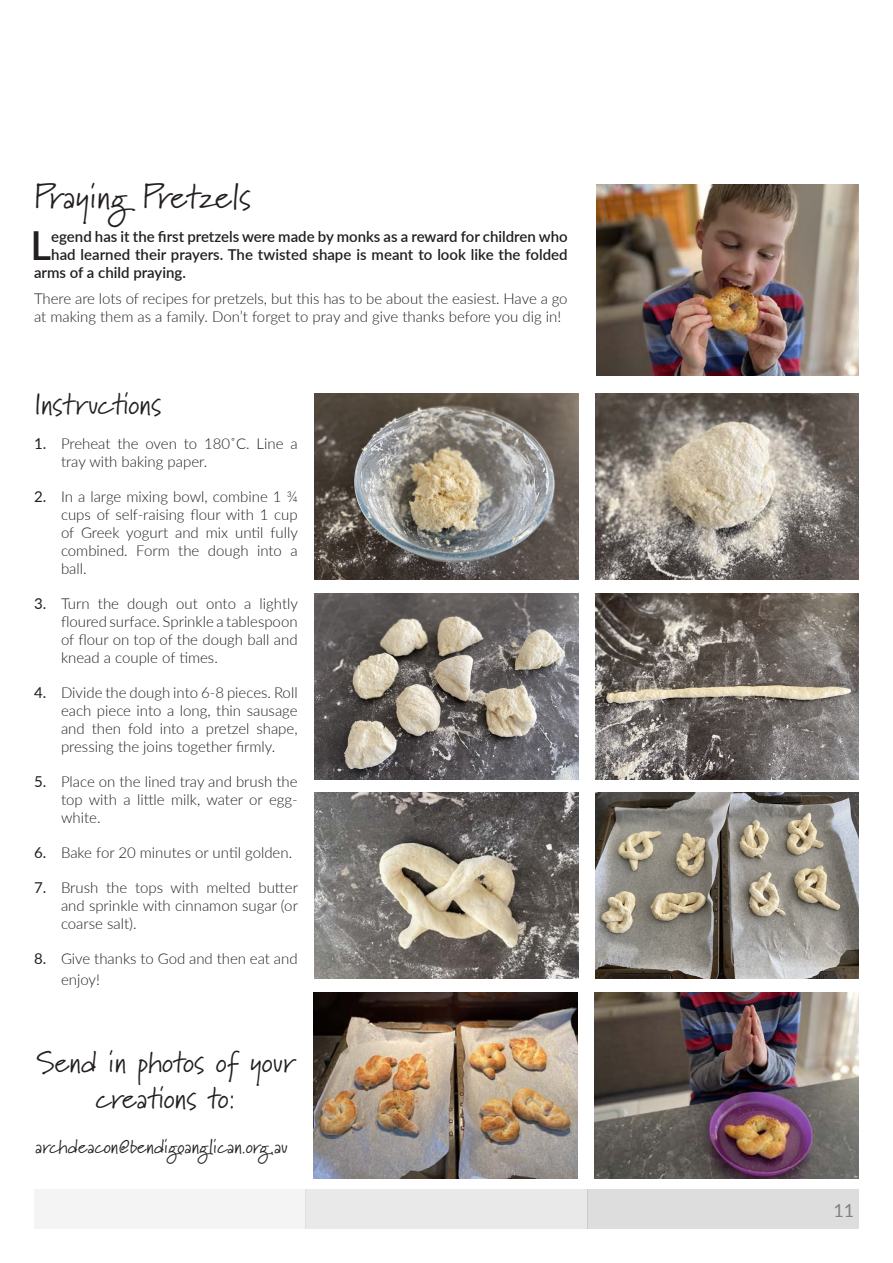
<style>
.page{position:relative;width:893px;height:1263px;background:#fff}
.page>*{position:absolute;margin:0;border:0;box-sizing:border-box;transform-origin:0 0}
.Body_text{font:600 40.05px "Lato";color:#231f20}
.Heading_1{font:34.5px "Marydale";color:#231f20}
.Body_text-2{font:30px/36px "Marydale";color:#231f20;text-align:center}
.Body_text-3{font:19.5px "Marydale";color:#231f20}
.t1{font:18px "Lato";color:#808285}
.Body_text-4{font:300 15px/18px "Lato";color:#231f20;text-align:justify}
.Body_text-5{font:600 15px "Lato";color:#231f20}
.s1{font-weight:400}
</style>
<div class="page">
<div style="left:587px;top:1189px;width:272px;height:40px;background:#dedddd"></div>
<div style="left:305px;top:1189px;width:282px;height:40px;background:#e9e9e9"></div>
<div style="left:34px;top:1189px;width:271px;height:40px;background:#f4f4f4"></div>
<img style="left:596px;top:185px;width:262px;height:190px">
<img style="left:315px;top:393px;width:263px;height:186px">
<img style="left:595px;top:393px;width:264px;height:186px">
<img style="left:315px;top:593px;width:263px;height:186px">
<img style="left:595px;top:593px;width:264px;height:186px">
<img style="left:315px;top:793px;width:263px;height:186px">
<img style="left:595px;top:793px;width:264px;height:186px">
<img style="left:314px;top:992px;width:264px;height:186px">
<img style="left:595px;top:992px;width:263px;height:186px">
<p class="Heading_1" style="left:34px;top:176px;width:219px">Praying Pretzels</p>
<p class="Body_text" style="left:31px;top:216px;width:22px">L</p>
<p class="Body_text-5" style="left:51px;top:225px;width:518px">egend has it the first pretzels were made by monks as a reward for children who</p>
<p class="Body_text-5" style="left:51px;top:243px;width:518px">had learned their prayers. The twisted shape is meant to look like the folded</p>
<p class="Body_text-5" style="left:34px;top:261px;width:153px">arms of a child praying.</p>
<p class="Body_text-4" style="left:34px;top:289px;width:535px">There are lots of recipes for pretzels, but this has to be about the easiest. Have a go at making them as a family. Don’t forget to pray and give thanks before you dig in!</p>
<p class="Body_text-2" style="left:34px;top:386px;width:129px">Instructions</p>
<p class="Body_text-4" style="left:61px;top:434px;width:238px;text-indent:-27px"><span class="s1">1.</span> Preheat the oven to 180˚C. Line a tray with baking paper.</p>
<p class="Body_text-4" style="left:61px;top:487px;width:238px;text-indent:-27px"><span class="s1">2.</span> In a large mixing bowl, combine 1 ¾ cups of self-raising flour with 1 cup of Greek yogurt and mix until fully combined. Form the dough into a ball.</p>
<p class="Body_text-4" style="left:61px;top:594px;width:238px;text-indent:-27px"><span class="s1">3.</span> Turn the dough out onto a lightly floured surface. Sprinkle a tablespoon of flour on top of the dough ball and knead a couple of times.</p>
<p class="Body_text-4" style="left:61px;top:683px;width:238px;text-indent:-27px"><span class="s1">4.</span> Divide the dough into 6-8 pieces. Roll each piece into a long, thin sausage and then fold into a pretzel shape, pressing the joins together firmly.</p>
<p class="Body_text-4" style="left:61px;top:772px;width:238px;text-indent:-27px"><span class="s1">5.</span> Place on the lined tray and brush the top with a little milk, water or egg&shy;white.</p>
<p class="Body_text-4" style="left:34px;top:843px;width:260px"><span class="s1">6.</span> Bake for 20 minutes or until golden.</p>
<p class="Body_text-4" style="left:61px;top:878px;width:238px;text-indent:-27px"><span class="s1">7.</span> Brush the tops with melted butter and sprinkle with cinnamon sugar (or coarse salt).</p>
<p class="Body_text-4" style="left:61px;top:948px;width:238px;line-height:21px;text-indent:-27px"><span class="s1">8.</span> Give thanks to God and then eat and enjoy!</p>
<p class="Body_text-2" style="left:36px;top:1044px;width:261px">Send in photos of your creations to:</p>
<p class="Body_text-3" style="left:35px;top:1135px;width:254px">archdeacon@bendigoanglican.org.au</p>
<p class="t1" style="left:833px;top:1197px;width:22px">11</p>
</div>
